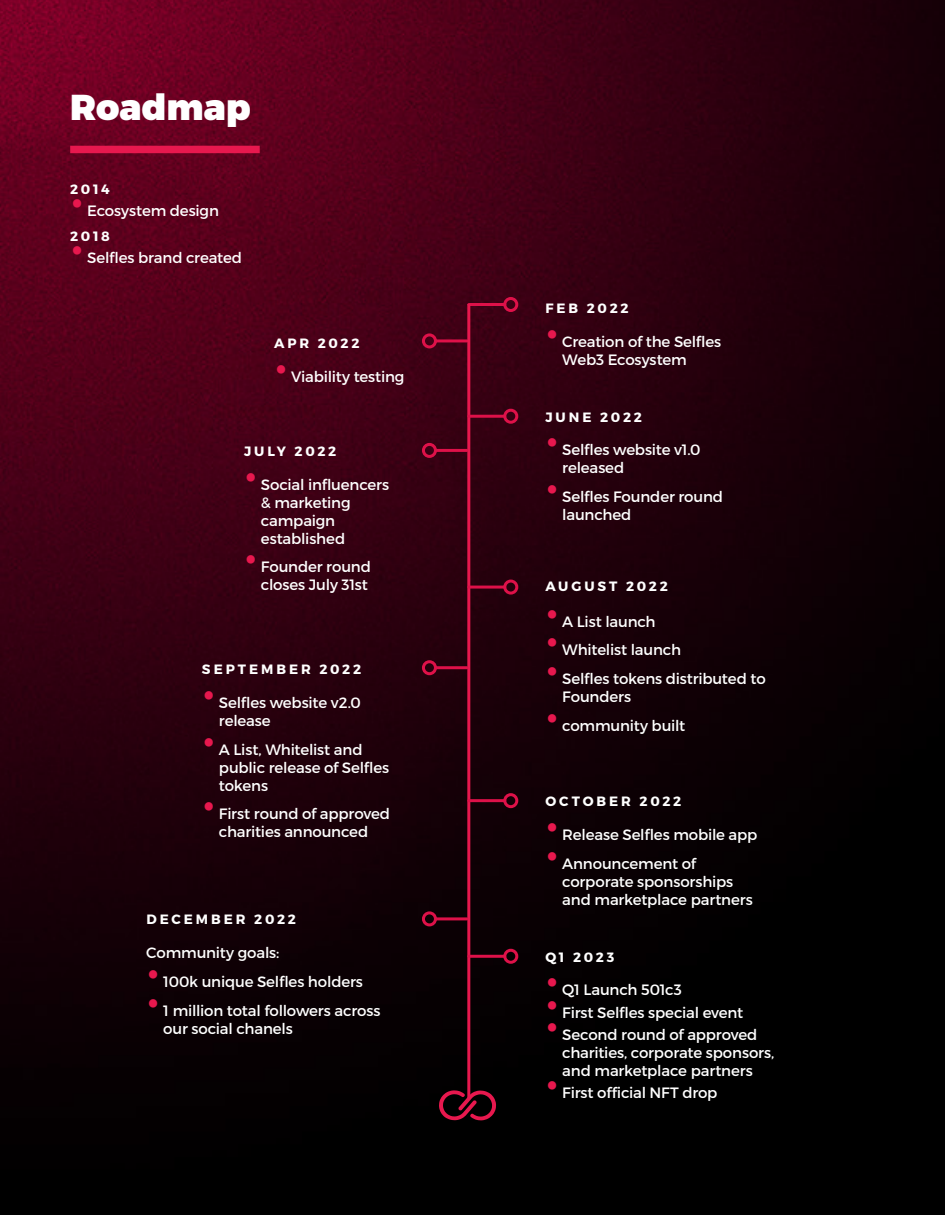
<style>
.page{position:relative;width:945px;height:1215px;background:#fff}
.page>*{position:absolute;margin:0;border:0;box-sizing:border-box;transform-origin:0 0}
._41_Header_black_Tit{font:900 36px "Montserrat";color:#fff}
._8_Content_black_Sou{font:15px/18px "Montserrat";letter-spacing:-.01em;color:#fff}
.Subheader_1{font:700 13.5px "Montserrat";letter-spacing:.2em;color:#fff}
.Subheader_1-2{font:700 13.5px "Montserrat";letter-spacing:.22em;color:#fff}
.s1{font-weight:500;font-size:45px;color:#e7184e}
</style>
<div class="page">
<img style="left:0;top:0;width:945px;height:1215px">
<hr style="left:435px;top:339px;width:32px;height:3px;background:#de1149">
<div style="left:422px;top:333px;width:15px;height:15px;border:3px solid #de1149;border-radius:50%"></div>
<hr style="left:469px;top:303px;width:36px;height:3px;background:#de1149">
<div style="left:503px;top:297px;width:15px;height:15px;border:3px solid #de1149;border-radius:50%"></div>
<hr style="left:467px;top:304px;width:3px;height:795px;background:#e7184e">
<hr style="left:469px;top:415px;width:36px;height:3px;background:#de1149">
<div style="left:503px;top:409px;width:15px;height:15px;border:3px solid #de1149;border-radius:50%"></div>
<hr style="left:469px;top:586px;width:36px;height:3px;background:#de1149">
<div style="left:503px;top:580px;width:15px;height:15px;border:3px solid #de1149;border-radius:50%"></div>
<hr style="left:469px;top:799px;width:36px;height:3px;background:#de1149">
<div style="left:503px;top:793px;width:15px;height:15px;border:3px solid #de1149;border-radius:50%"></div>
<hr style="left:469px;top:955px;width:36px;height:3px;background:#de1149">
<div style="left:503px;top:949px;width:15px;height:15px;border:3px solid #de1149;border-radius:50%"></div>
<hr style="left:435px;top:449px;width:32px;height:3px;background:#de1149">
<div style="left:422px;top:443px;width:15px;height:15px;border:3px solid #de1149;border-radius:50%"></div>
<hr style="left:435px;top:666px;width:32px;height:3px;background:#de1149">
<div style="left:422px;top:660px;width:15px;height:15px;border:3px solid #de1149;border-radius:50%"></div>
<hr style="left:435px;top:917px;width:32px;height:3px;background:#de1149">
<div style="left:422px;top:911px;width:15px;height:15px;border:3px solid #de1149;border-radius:50%"></div>
<svg style="left:439px;top:1090px;width:57px;height:31px;background:#54081c"></svg>
<div style="left:70px;top:146px;width:190px;height:7px;background:#e7184e"></div>
<p class="_41_Header_black_Tit" style="left:70px;top:84px;width:182px">Roadmap</p>
<p class="Subheader_1" style="left:70px;top:181px;width:41px">2014</p>
<p class="_8_Content_black_Sou" style="left:70px;top:202px;width:150px"><span class="s1">•</span> Ecosystem design</p>
<p class="Subheader_1" style="left:70px;top:227px;width:41px">2018</p>
<p class="_8_Content_black_Sou" style="left:70px;top:249px;width:173px"><span class="s1">•</span> Selfles brand created</p>
<p class="Subheader_1" style="left:274px;top:335px;width:87px">APR 2022</p>
<p class="_8_Content_black_Sou" style="left:274px;top:367px;width:132px"><span class="s1">•</span> Viability testing</p>
<p class="Subheader_1" style="left:244px;top:443px;width:94px">JULY 2022</p>
<p class="_8_Content_black_Sou" style="left:261px;top:475px;width:130px;text-indent:-17px"><span class="s1">•</span> Social infl uencers &amp; marketing campaign established</p>
<p class="_8_Content_black_Sou" style="left:244px;top:558px;width:129px;text-align:right"><span class="s1">•</span> Founder round closes July 31st</p>
<p class="Subheader_1-2" style="left:202px;top:661px;width:161px">SEPTEMBER 2022</p>
<p class="_8_Content_black_Sou" style="left:219px;top:693px;width:144px;text-indent:-17px"><span class="s1">•</span> Selfles website v2.0 release</p>
<p class="_8_Content_black_Sou" style="left:219px;top:740px;width:172px;text-indent:-17px"><span class="s1">•</span> A List, Whitelist and public release of Selfles tokens</p>
<p class="_8_Content_black_Sou" style="left:202px;top:805px;width:190px;text-align:center"><span class="s1">•</span> First round of approved charities announced</p>
<p class="Subheader_1" style="left:146px;top:911px;width:151px">DECEMBER 2022</p>
<p class="_8_Content_black_Sou" style="left:146px;top:944px;width:135px">Community goals:</p>
<p class="_8_Content_black_Sou" style="left:146px;top:972px;width:218px"><span class="s1">•</span> 100k unique Selfles holders</p>
<p class="_8_Content_black_Sou" style="left:163px;top:1001px;width:219px;text-indent:-17px"><span class="s1">•</span> 1 million total followers across our social chanels</p>
<p class="Subheader_1" style="left:545px;top:300px;width:85px">FEB 2022</p>
<p class="_8_Content_black_Sou" style="left:562px;top:332px;width:161px;text-indent:-17px"><span class="s1">•</span> Creation of the Selfles<br>Web3 Ecosystem</p>
<p class="Subheader_1" style="left:545px;top:409px;width:98px">JUNE 2022</p>
<p class="_8_Content_black_Sou" style="left:562px;top:441px;width:140px;text-indent:-17px"><span class="s1">•</span> Selfles website v1.0 released</p>
<p class="_8_Content_black_Sou" style="left:562px;top:488px;width:162px;text-indent:-17px"><span class="s1">•</span> Selfles Founder round launched</p>
<p class="Subheader_1" style="left:545px;top:578px;width:124px">AUGUST 2022</p>
<p class="_8_Content_black_Sou" style="left:545px;top:612px;width:112px"><span class="s1">•</span> A List launch</p>
<p class="_8_Content_black_Sou" style="left:545px;top:641px;width:137px"><span class="s1">•</span> Whitelist launch</p>
<p class="_8_Content_black_Sou" style="left:562px;top:670px;width:205px;text-indent:-17px"><span class="s1">•</span> Selfles tokens distributed to<br>Founders</p>
<p class="_8_Content_black_Sou" style="left:545px;top:717px;width:142px"><span class="s1">•</span> community built</p>
<p class="Subheader_1-2" style="left:545px;top:793px;width:138px">OCTOBER 2022</p>
<p class="_8_Content_black_Sou" style="left:545px;top:825px;width:214px"><span class="s1">•</span> Release Selfles mobile app</p>
<p class="_8_Content_black_Sou" style="left:562px;top:854px;width:192px;text-indent:-17px"><span class="s1">•</span> Announcement of corporate sponsorships and marketplace partners</p>
<p class="Subheader_1" style="left:545px;top:949px;width:71px">Q1 2023</p>
<p class="_8_Content_black_Sou" style="left:545px;top:981px;width:138px"><span class="s1">•</span> Q1 Launch 501c3</p>
<p class="_8_Content_black_Sou" style="left:545px;top:1003px;width:199px"><span class="s1">•</span> First Selfles special event</p>
<p class="_8_Content_black_Sou" style="left:562px;top:1025px;width:214px;text-indent:-17px"><span class="s1">•</span> Second round of approved charities, corporate sponsors, and marketplace partners</p>
<p class="_8_Content_black_Sou" style="left:545px;top:1084px;width:174px"><span class="s1">•</span> First official NFT drop</p>
</div>
